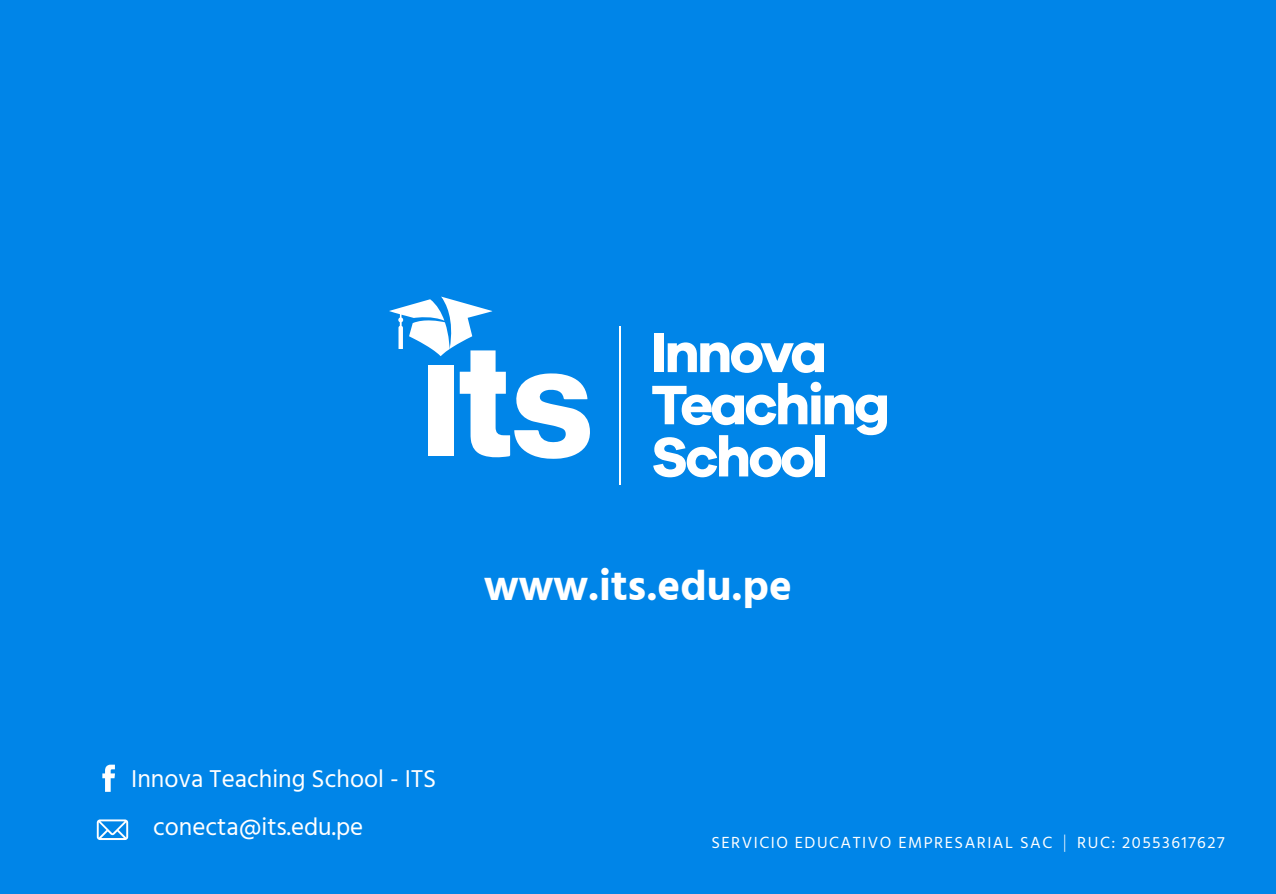
<style>
.page{position:relative;width:1276px;height:894px;background:#fff}
.page>*{position:absolute;margin:0;border:0;box-sizing:border-box;transform-origin:0 0}
.t1{font:700 43.05px "Hind";color:#fff}
.t2{font:25.05px/47.4px "Hind";color:#fff}
.t3{font:16.5px "Hind";letter-spacing:.09em;color:#fff}
</style>
<div class="page">
<div style="left:0;top:0;width:1275px;height:893px;background:#0085e8"></div>
<div style="left:654px;top:333px;width:9px;height:39px;background:#fff"></div>
<svg style="left:667px;top:342px;width:156px;height:31px"></svg>
<svg style="left:652px;top:381px;width:234px;height:96px"></svg>
<div style="left:815px;top:435px;width:9px;height:41px;background:#fff"></div>
<hr style="left:619px;top:326px;width:2px;height:158px;background:#fff">
<svg style="left:389px;top:296px;width:201px;height:163px"></svg>
<svg style="left:102px;top:764px;width:13px;height:27px"></svg>
<svg style="left:97px;top:819px;width:31px;height:20px"></svg>
<h1 class="t1" style="left:484px;top:559px;width:309px">www.its.edu.pe</h1>
<h2 class="t2" style="left:153px;top:756px;width:284px;text-indent:-22px">Innova Teaching School - ITS conecta@its.edu.pe</h2>
<p class="t3" style="left:711px;top:831px;width:342px">SERVICIO EDUCATIVO EMPRESARIAL SAC</p>
<p class="t3" style="left:1077px;top:831px;width:149px">RUC: 20553617627</p>
</div>
